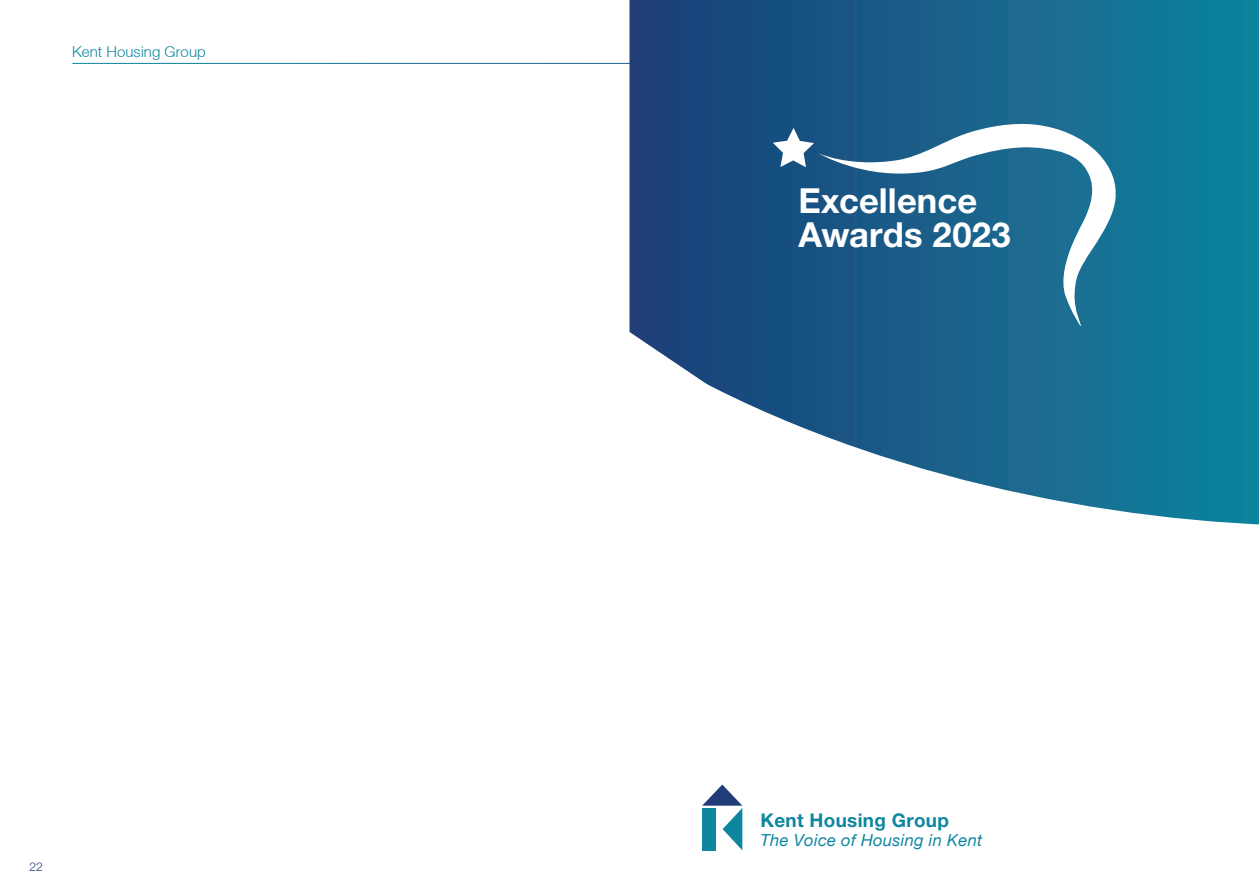
<style>
.page{position:relative;width:1259px;height:893px;background:#fff}
.page>*{position:absolute;margin:0;border:0;box-sizing:border-box;transform-origin:0 0}
.t1{font:700 34.5px/34px "Helvetica Neue LT Std";letter-spacing:.005em;color:#fff}
.t2{font:700 18.9px "Helvetica Neue LT Std";letter-spacing:.015em;color:#0f86a0}
.t3{font:italic 16.65px "Helvetica Neue";letter-spacing:.015em;color:#0f86a0}
.t4{font:300 15px "Helvetica Neue LT";letter-spacing:.01em;color:#0f86a0}
.t5{font:300 12px "Helvetica Neue";color:#213d77}
</style>
<div class="page">
<svg style="left:629px;top:0;width:630px;height:333px"></svg>
<svg style="left:631px;top:333px;width:628px;height:192px"></svg>
<svg style="left:818px;top:122px;width:298px;height:204px;fill:#1b658d"></svg>
<svg style="left:773px;top:128px;width:41px;height:39px"></svg>
<svg style="left:702px;top:784px;width:41px;height:67px"></svg>
<p class="t4" style="left:72px;top:42px;width:135px">Kent Housing Group</p>
<p class="t5" style="left:29px;top:857px;width:15px">22</p>
<h1 class="t1" style="left:798px;top:183px;width:214px">Excellence<br>Awards 2023</h1>
<p class="t2" style="left:760px;top:809px;width:190px">Kent Housing Group</p>
<p class="t3" style="left:760px;top:828px;width:223px">The Voice of Housing in Kent</p>
</div>
